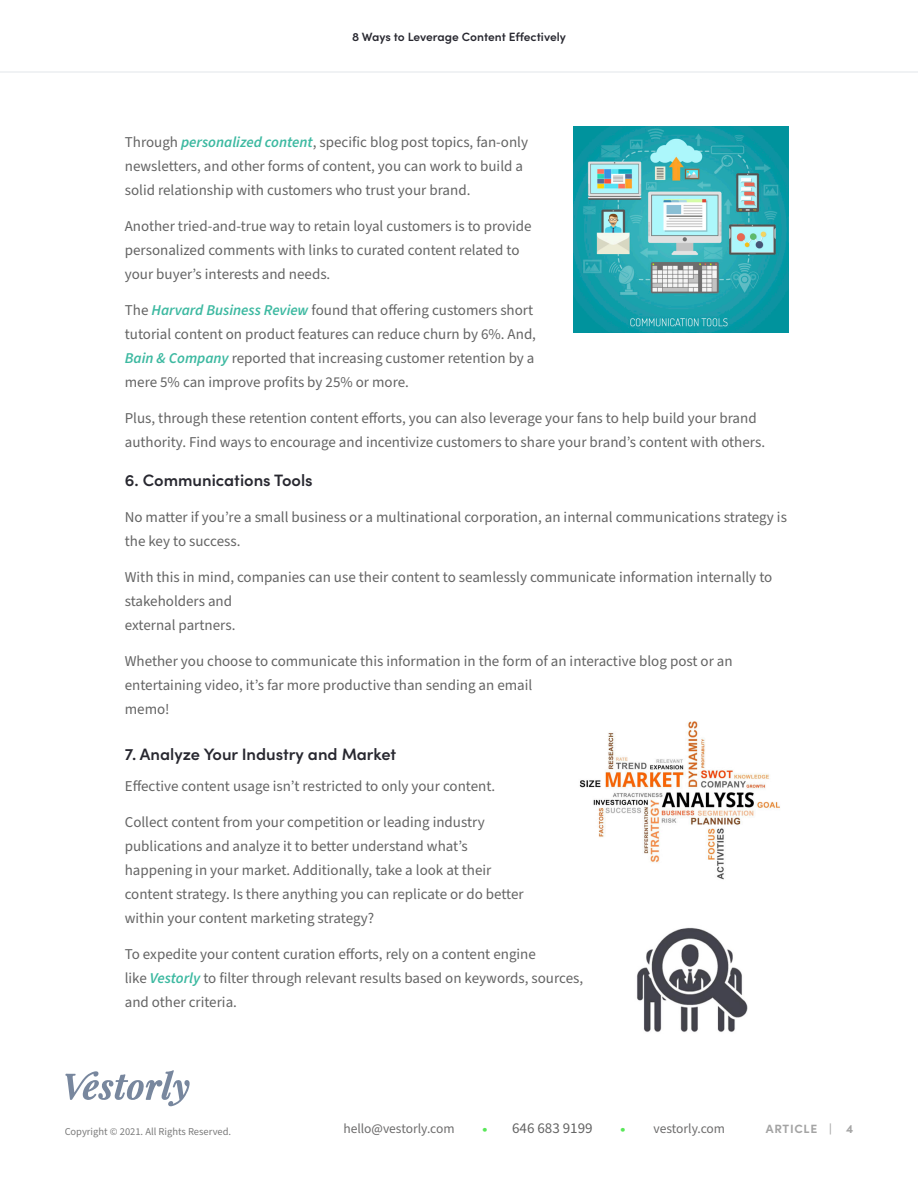
<style>
.page{position:relative;width:918px;height:1188px;background:#fff}
.page>*{position:absolute;margin:0;border:0;box-sizing:border-box;transform-origin:0 0}
.Body_H2{font:600 16.5px "Sofia Pro";color:#282830}
.Body_Paragraph{font:600 16.5px "Sofia Pro";color:#282830}
.Body_Paragraph-2{font:15px/24px "Source Sans Pro";color:#646464}
.t1{font:13.5px "Source Sans Pro";color:#6e6d6d}
.t2{font:600 12px "Sofia Pro";letter-spacing:-.005em;color:#282830}
.t3{font:700 12px "Sofia Pro";letter-spacing:.06em;color:#a4a4a4}
.t4{font:10.5px "Source Sans Pro";color:#6c6c6c}
.s1{font-weight:600;font-style:italic;color:#3db9a1}
.s2{font-family:"Sofia Pro";font-size:13.5px;color:#59e759}
.s3{font-family:"Sofia Pro";color:#59e759}
</style>
<div class="page">
<svg style="left:65px;top:1070px;width:125px;height:36px"></svg>
<hr style="left:0;top:72px;width:918px;height:1px;background:#d6dbe2">
<img style="left:579px;top:721px;width:201px;height:159px">
<img style="left:573px;top:126px;width:215px;height:207px">
<img style="left:637px;top:927px;width:111px;height:105px">
<p class="t2" style="left:352px;top:27px;width:215px">8 Ways to Leverage Content Effectively</p>
<p class="Body_Paragraph-2" style="left:125px;top:130px;width:405px">Through <span class="s1">personalized content</span>, specific blog post topics, fan-only newsletters, and other forms of content, you can work to build a solid relationship with customers who trust your brand.</p>
<p class="Body_Paragraph-2" style="left:125px;top:214px;width:408px">Another tried-and-true way to retain loyal customers is to provide personalized comments with links to curated content related to your buyer’s interests and needs.</p>
<p class="Body_Paragraph-2" style="left:125px;top:298px;width:413px">The <span class="s1">Harvard Business Review</span> found that offering customers short tutorial content on product features can reduce churn by 6%. And, <span class="s1">Bain &amp; Company</span> reported that increasing customer retention by a mere 5% can improve profits by 25% or more.</p>
<p class="Body_Paragraph-2" style="left:125px;top:406px;width:642px">Plus, through these retention content efforts, you can also leverage your fans to help build your brand authority. Find ways to encourage and incentivize customers to share your brand’s content with others.</p>
<p class="Body_Paragraph" style="left:125px;top:468px;width:189px">6. Communications Tools</p>
<p class="Body_Paragraph-2" style="left:125px;top:505px;width:664px">No matter if you’re a small business or a multinational corporation, an internal communications strategy is the key to success.</p>
<p class="Body_Paragraph-2" style="left:125px;top:565px;width:649px">With this in mind, companies can use their content to seamlessly communicate information internally to stakeholders and<br>external partners.</p>
<p class="Body_Paragraph-2" style="left:125px;top:649px;width:609px">Whether you choose to communicate this information in the form of an interactive blog post or an entertaining video, it’s far more productive than sending an email<br>memo!</p>
<p class="Body_H2" style="left:125px;top:742px;width:273px">7. Analyze Your Industry and Market</p>
<p class="Body_Paragraph-2" style="left:125px;top:775px;width:372px">Effective content usage isn’t restricted to only your content.</p>
<p class="Body_Paragraph-2" style="left:125px;top:811px;width:401px">Collect content from your competition or leading industry publications and analyze it to better understand what’s happening in your market. Additionally, take a look at their content strategy. Is there anything you can replicate or do better within your content marketing strategy?</p>
<p class="Body_Paragraph-2" style="left:125px;top:943px;width:460px">To expedite your content curation efforts, rely on a content engine<br>like <span class="s1">Vestorly</span> to filter through relevant results based on keywords, sources, and other criteria.</p>
<p class="t4" style="left:65px;top:1125px;width:168px">Copyright © 2021. All Rights Reserved.</p>
<p class="t1" style="left:343px;top:1120px;width:113px">hello@vestorly.com</p>
<p class="Body_Paragraph-2" style="left:482px;top:1117px;width:112px"><span class="s2">•</span> 646 683 9199</p>
<p class="t1" style="left:620px;top:1120px;width:107px"><span class="s3">•</span> vestorly.com</p>
<p class="t3" style="left:766px;top:1119px;width:89px">ARTICLE | 4</p>
</div>
